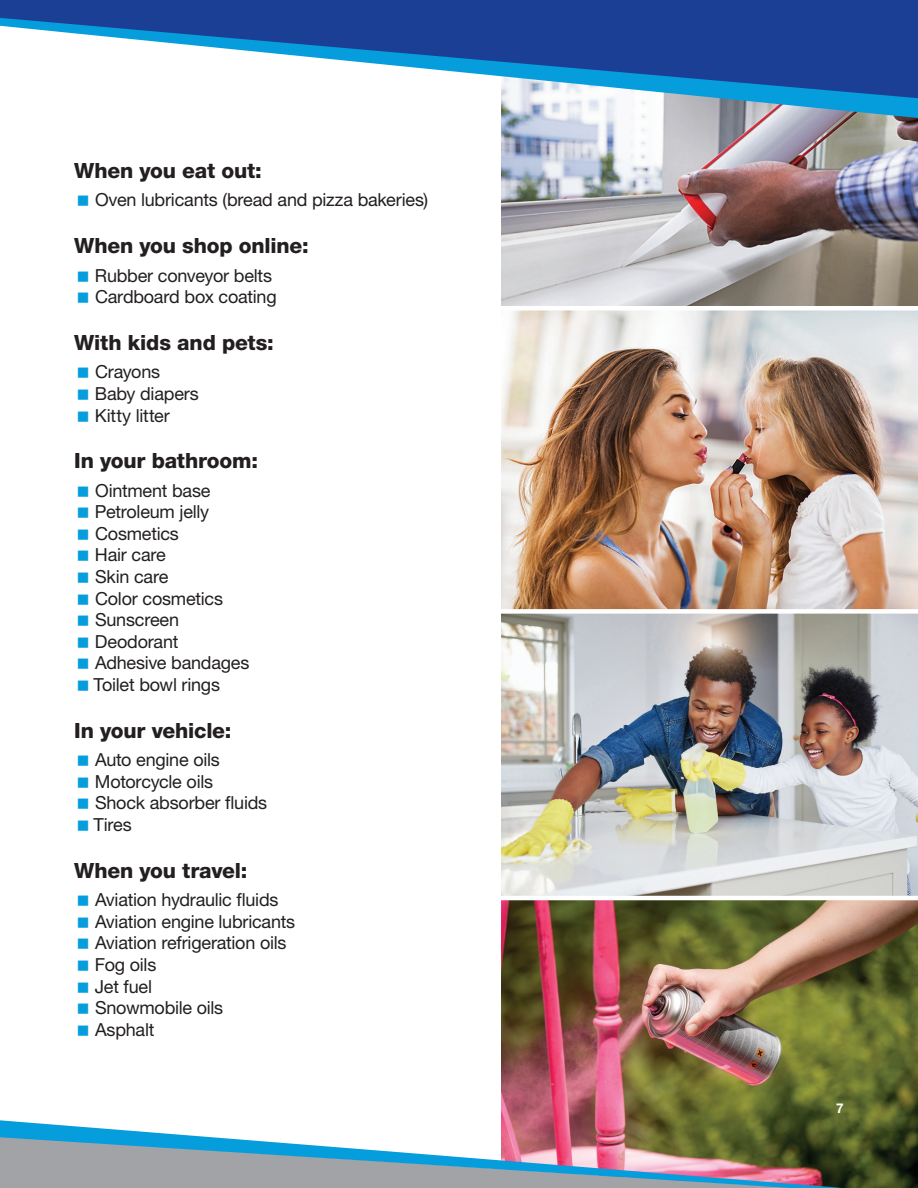
<style>
.page{position:relative;width:918px;height:1188px;background:#fff}
.page>*{position:absolute;margin:0;border:0;box-sizing:border-box;transform-origin:0 0}
.t1{font:800 21px "Helvetica Neue LT Std";letter-spacing:-.01em;color:#231f20}
.t2{font:18px/21.6px "Helvetica Neue LT Std";letter-spacing:-.015em;color:#231f20}
.t3{font:700 13.5px "Helvetica Neue LT Std";color:#fff}
</style>
<div class="page">
<img style="left:501px;top:119px;width:417px;height:187px">
<img style="left:501px;top:310px;width:417px;height:299px">
<img style="left:501px;top:614px;width:417px;height:431px">
<svg style="left:0;top:1045px;width:918px;height:143px"></svg>
<hr style="left:501px;top:896px;width:417px;height:4px;background:#fff">
<svg style="left:501px;top:98px;width:417px;height:21px"></svg>
<svg style="left:0;top:0;width:918px;height:98px;fill:#1b3f94"></svg>
<p class="t1" style="left:74px;top:158px;width:189px">When you eat out:</p>
<p class="t2" style="left:95px;top:189px;width:334px">Oven lubricants (bread and pizza bakeries)</p>
<p class="t1" style="left:74px;top:233px;width:236px">When you shop online:</p>
<p class="t2" style="left:95px;top:264px;width:183px">Rubber conveyor belts<br>Cardboard box coating</p>
<p class="t1" style="left:74px;top:330px;width:201px">With kids and pets:</p>
<p class="t2" style="left:95px;top:361px;width:105px">Crayons<br>Baby diapers<br>Kitty litter</p>
<p class="t1" style="left:74px;top:448px;width:185px">In your bathroom:</p>
<p class="t2" style="left:94px;top:479px;width:157px">Ointment base<br>Petroleum jelly<br>Cosmetics<br>Hair care<br>Skin care<br>Color cosmetics<br>Sunscreen<br>Deodorant<br>Adhesive bandages<br>Toilet bowl rings</p>
<p class="t1" style="left:74px;top:718px;width:159px">In your vehicle:</p>
<p class="t2" style="left:94px;top:749px;width:175px">Auto engine oils<br>Motorcycle oils<br>Shock absorber fluids<br>Tires</p>
<p class="t1" style="left:74px;top:858px;width:175px">When you travel:</p>
<p class="t2" style="left:95px;top:889px;width:202px">Aviation hydraulic fluids<br>Aviation engine lubricants<br>Aviation refrigeration oils<br>Fog oils<br>Jet fuel<br>Snowmobile oils<br>Asphalt</p>
<p class="t3" style="left:836px;top:1100px;width:9px">7</p>
</div>
